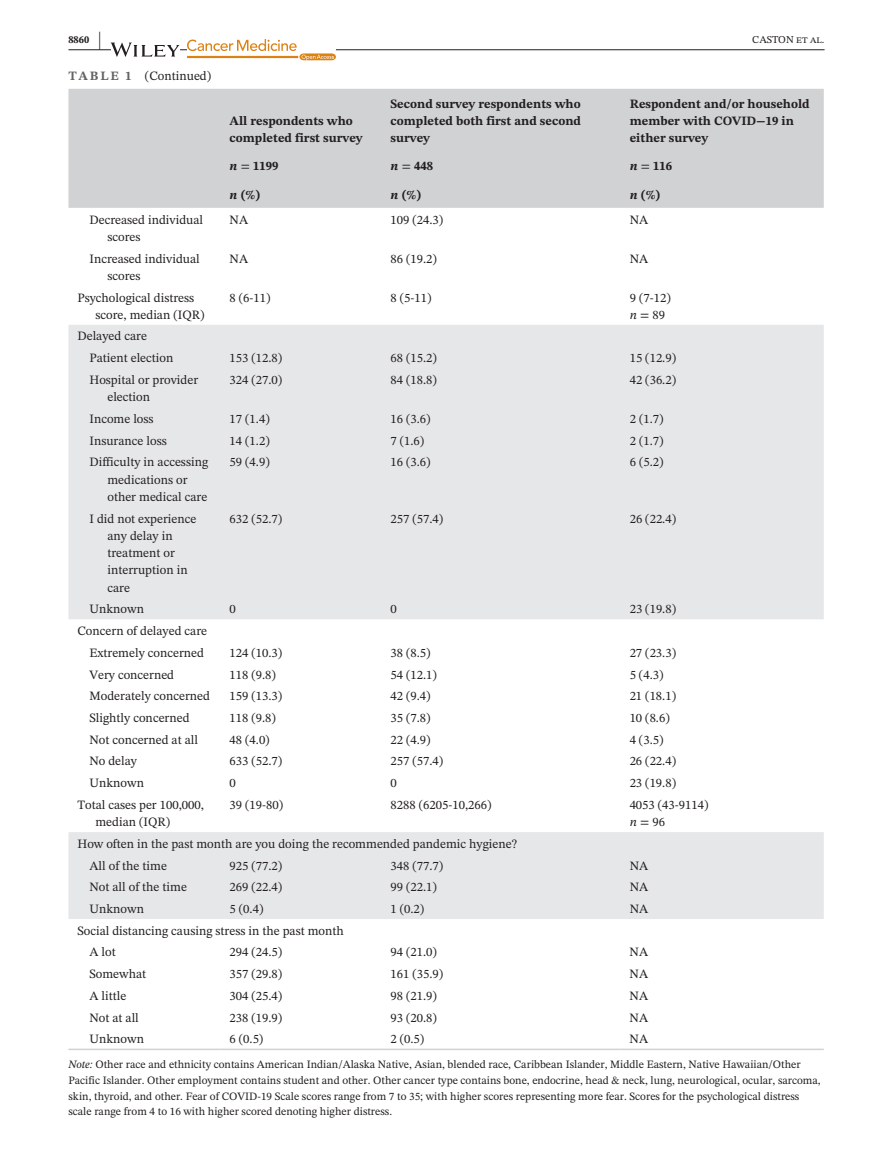
<style>
.page{position:relative;width:893px;height:1174px;background:#fff}
.page>*{position:absolute;margin:0;border:0;box-sizing:border-box;transform-origin:0 0}
.t1{font:12.75px/17.2px "STIX Two Text";color:#231f20}
.t2{font:700 12.75px/17.2px "STIX Two Text";color:#231f20}
.t3{font:11.25px/15.8px "STIX Two Text";color:#231f20}
.t4{font:10.5px "STIX Two Text";color:#231f20}
.t5{font:700 10.5px "STIX Two Text";color:#231f20}
.s1{font-size:21px}
.s2{font-weight:700;color:#636366}
.s3{font-style:italic}
.s4{font-weight:400}
</style>
<div class="page">
<hr style="left:68px;top:49px;width:756px;height:1px;background:#231f20">
<svg style="left:111px;top:43px;width:68px;height:14px"></svg>
<svg style="left:187px;top:39px;width:149px;height:21px"></svg>
<div style="left:68px;top:89px;width:756px;height:119px;background:#d1d2d4"></div>
<svg style="left:68px;top:325px;width:756px;height:594px;fill:#e6e7e9"></svg>
<hr style="left:68px;top:1048px;width:153px;height:2px;background:#d1d2d4">
<hr style="left:221px;top:1048px;width:161px;height:2px;background:#d1d2d4">
<hr style="left:382px;top:1048px;width:239px;height:2px;background:#d1d2d4">
<hr style="left:621px;top:1048px;width:203px;height:2px;background:#d1d2d4">
<p class="t5" style="left:68px;top:32px;width:34px">8860 <span class="s1">|</span></p>
<p class="t4" style="left:752px;top:32px;width:74px">CASTON et al.</p>
<p class="t1" style="left:68px;top:67px;width:144px"><span class="s2">TABLE 1</span> (Continued)</p>
<p class="t2" style="left:230px;top:112px;width:135px">All respondents who completed first survey</p>
<p class="t2" style="left:390px;top:95px;width:192px;text-align:justify">Second survey respondents who completed both first and second survey</p>
<p class="t2" style="left:630px;top:95px;width:182px">Respondent and/or household member with COVID−19 in either survey</p>
<p class="t2" style="left:230px;top:158px;width:50px"><span class="s3">n</span> <span class="s4">=</span> 1199</p>
<p class="t2" style="left:390px;top:158px;width:44px"><span class="s3">n</span> <span class="s4">=</span> 448</p>
<p class="t2" style="left:630px;top:158px;width:44px"><span class="s3">n</span> <span class="s4">=</span> 116</p>
<p class="t2" style="left:230px;top:186px;width:32px"><span class="s3">n</span> (%)</p>
<p class="t2" style="left:390px;top:186px;width:32px"><span class="s3">n</span> (%)</p>
<p class="t2" style="left:630px;top:186px;width:32px"><span class="s3">n</span> (%)</p>
<p class="t1" style="left:107px;top:211px;width:97px;text-indent:-18px">Decreased individual scores</p>
<p class="t1" style="left:230px;top:211px;width:20px">NA</p>
<p class="t1" style="left:390px;top:211px;width:54px">109 (24.3)</p>
<p class="t1" style="left:630px;top:211px;width:20px">NA</p>
<p class="t1" style="left:107px;top:250px;width:94px;text-indent:-18px">Increased individual scores</p>
<p class="t1" style="left:230px;top:250px;width:20px">NA</p>
<p class="t1" style="left:390px;top:250px;width:48px">86 (19.2)</p>
<p class="t1" style="left:630px;top:250px;width:20px">NA</p>
<p class="t1" style="left:95px;top:288px;width:111px;text-indent:-18px">Psychological distress score, median (IQR)</p>
<p class="t1" style="left:230px;top:288px;width:43px">8 (6-11)</p>
<p class="t1" style="left:390px;top:288px;width:43px">8 (5-11)</p>
<p class="t1" style="left:630px;top:288px;width:43px">9 (7-12) <span class="s3">n</span> = 89</p>
<p class="t1" style="left:89px;top:325px;width:85px;line-height:21.8px;text-indent:-12px">Delayed care<br>Patient election</p>
<p class="t1" style="left:230px;top:349px;width:54px">153 (12.8)</p>
<p class="t1" style="left:390px;top:349px;width:48px">68 (15.2)</p>
<p class="t1" style="left:630px;top:349px;width:48px">15 (12.9)</p>
<p class="t1" style="left:107px;top:371px;width:92px;text-indent:-18px">Hospital or provider election</p>
<p class="t1" style="left:230px;top:371px;width:54px">324 (27.0)</p>
<p class="t1" style="left:390px;top:371px;width:48px">84 (18.8)</p>
<p class="t1" style="left:630px;top:371px;width:48px">42 (36.2)</p>
<p class="t1" style="left:89px;top:410px;width:66px">Income loss</p>
<p class="t1" style="left:230px;top:410px;width:42px">17 (1.4)</p>
<p class="t1" style="left:390px;top:410px;width:42px">16 (3.6)</p>
<p class="t1" style="left:630px;top:410px;width:35px">2 (1.7)</p>
<p class="t1" style="left:89px;top:432px;width:79px">Insurance loss</p>
<p class="t1" style="left:230px;top:432px;width:42px">14 (1.2)</p>
<p class="t1" style="left:390px;top:432px;width:35px">7 (1.6)</p>
<p class="t1" style="left:630px;top:432px;width:35px">2 (1.7)</p>
<p class="t1" style="left:107px;top:453px;width:102px;text-indent:-18px">Difficulty in accessing medications or other medical care</p>
<p class="t1" style="left:230px;top:453px;width:42px">59 (4.9)</p>
<p class="t1" style="left:390px;top:453px;width:42px">16 (3.6)</p>
<p class="t1" style="left:630px;top:453px;width:35px">6 (5.2)</p>
<p class="t1" style="left:107px;top:509px;width:90px;text-indent:-18px">I did not experience any delay in treatment or interruption in care</p>
<p class="t1" style="left:230px;top:509px;width:54px">632 (52.7)</p>
<p class="t1" style="left:390px;top:509px;width:54px">257 (57.4)</p>
<p class="t1" style="left:630px;top:509px;width:48px">26 (22.4)</p>
<p class="t1" style="left:89px;top:600px;width:56px">Unknown</p>
<p class="t1" style="left:230px;top:600px;width:8px">0</p>
<p class="t1" style="left:390px;top:600px;width:8px">0</p>
<p class="t1" style="left:630px;top:600px;width:48px">23 (19.8)</p>
<p class="t1" style="left:77px;top:620px;width:131px;line-height:21.8px;text-align:right">Concern of delayed care<br>Extremely concerned</p>
<p class="t1" style="left:230px;top:644px;width:54px">124 (10.3)</p>
<p class="t1" style="left:390px;top:644px;width:42px">38 (8.5)</p>
<p class="t1" style="left:630px;top:644px;width:48px">27 (23.3)</p>
<p class="t1" style="left:89px;top:665px;width:86px">Very concerned</p>
<p class="t1" style="left:230px;top:665px;width:48px">118 (9.8)</p>
<p class="t1" style="left:390px;top:665px;width:48px">54 (12.1)</p>
<p class="t1" style="left:630px;top:665px;width:35px">5 (4.3)</p>
<p class="t1" style="left:89px;top:687px;width:122px">Moderately concerned</p>
<p class="t1" style="left:230px;top:687px;width:54px">159 (13.3)</p>
<p class="t1" style="left:390px;top:687px;width:42px">42 (9.4)</p>
<p class="t1" style="left:630px;top:687px;width:48px">21 (18.1)</p>
<p class="t1" style="left:89px;top:709px;width:102px">Slightly concerned</p>
<p class="t1" style="left:230px;top:709px;width:48px">118 (9.8)</p>
<p class="t1" style="left:390px;top:709px;width:42px">35 (7.8)</p>
<p class="t1" style="left:630px;top:709px;width:42px">10 (8.6)</p>
<p class="t1" style="left:89px;top:730px;width:110px">Not concerned at all</p>
<p class="t1" style="left:230px;top:730px;width:42px">48 (4.0)</p>
<p class="t1" style="left:390px;top:730px;width:42px">22 (4.9)</p>
<p class="t1" style="left:630px;top:730px;width:35px">4 (3.5)</p>
<p class="t1" style="left:89px;top:752px;width:49px">No delay</p>
<p class="t1" style="left:230px;top:752px;width:54px">633 (52.7)</p>
<p class="t1" style="left:390px;top:752px;width:54px">257 (57.4)</p>
<p class="t1" style="left:630px;top:752px;width:48px">26 (22.4)</p>
<p class="t1" style="left:89px;top:774px;width:56px">Unknown</p>
<p class="t1" style="left:230px;top:774px;width:8px">0</p>
<p class="t1" style="left:390px;top:774px;width:8px">0</p>
<p class="t1" style="left:630px;top:774px;width:48px">23 (19.8)</p>
<p class="t1" style="left:95px;top:796px;width:110px;text-indent:-18px">Total cases per 100,000, median (IQR)</p>
<p class="t1" style="left:230px;top:796px;width:55px">39 (19-80)</p>
<p class="t1" style="left:390px;top:796px;width:103px">8288 (6205-10,266)</p>
<p class="t1" style="left:630px;top:796px;width:80px">4053 (43-9114) <span class="s3">n</span> = 96</p>
<p class="t1" style="left:89px;top:832px;width:429px;line-height:21.8px;text-indent:-12px">How often in the past month are you doing the recommended pandemic hygiene?<br>All of the time</p>
<p class="t1" style="left:230px;top:856px;width:54px">925 (77.2)</p>
<p class="t1" style="left:390px;top:856px;width:54px">348 (77.7)</p>
<p class="t1" style="left:630px;top:856px;width:20px">NA</p>
<p class="t1" style="left:89px;top:878px;width:99px">Not all of the time</p>
<p class="t1" style="left:230px;top:878px;width:54px">269 (22.4)</p>
<p class="t1" style="left:390px;top:878px;width:48px">99 (22.1)</p>
<p class="t1" style="left:630px;top:878px;width:20px">NA</p>
<p class="t1" style="left:89px;top:900px;width:56px">Unknown</p>
<p class="t1" style="left:230px;top:900px;width:35px">5 (0.4)</p>
<p class="t1" style="left:390px;top:900px;width:35px">1 (0.2)</p>
<p class="t1" style="left:630px;top:900px;width:20px">NA</p>
<p class="t1" style="left:89px;top:919px;width:256px;line-height:21.8px;text-indent:-12px">Social distancing causing stress in the past month<br>A lot</p>
<p class="t1" style="left:230px;top:943px;width:54px">294 (24.5)</p>
<p class="t1" style="left:390px;top:943px;width:48px">94 (21.0)</p>
<p class="t1" style="left:630px;top:943px;width:20px">NA</p>
<p class="t1" style="left:89px;top:965px;width:58px">Somewhat</p>
<p class="t1" style="left:230px;top:965px;width:54px">357 (29.8)</p>
<p class="t1" style="left:390px;top:965px;width:54px">161 (35.9)</p>
<p class="t1" style="left:630px;top:965px;width:20px">NA</p>
<p class="t1" style="left:89px;top:987px;width:38px">A little</p>
<p class="t1" style="left:230px;top:987px;width:54px">304 (25.4)</p>
<p class="t1" style="left:390px;top:987px;width:48px">98 (21.9)</p>
<p class="t1" style="left:630px;top:987px;width:20px">NA</p>
<p class="t1" style="left:89px;top:1008px;width:51px">Not at all</p>
<p class="t1" style="left:230px;top:1008px;width:54px">238 (19.9)</p>
<p class="t1" style="left:390px;top:1008px;width:48px">93 (20.8)</p>
<p class="t1" style="left:630px;top:1008px;width:20px">NA</p>
<p class="t1" style="left:89px;top:1030px;width:56px">Unknown</p>
<p class="t1" style="left:230px;top:1030px;width:35px">6 (0.5)</p>
<p class="t1" style="left:390px;top:1030px;width:35px">2 (0.5)</p>
<p class="t1" style="left:630px;top:1030px;width:20px">NA</p>
<p class="t3" style="left:68px;top:1056px;width:754px"><span class="s3">Note:</span> Other race and ethnicity contains American Indian/Alaska Native, Asian, blended race, Caribbean Islander, Middle Eastern, Native Hawaiian/Other Pacific Islander. Other employment contains student and other. Other cancer type contains bone, endocrine, head &amp; neck, lung, neurological, ocular, sarcoma, skin, thyroid, and other. Fear of COVID-19 Scale scores range from 7 to 35; with higher scores representing more fear. Scores for the psychological distress scale range from 4 to 16 with higher scored denoting higher distress.</p>
</div>
